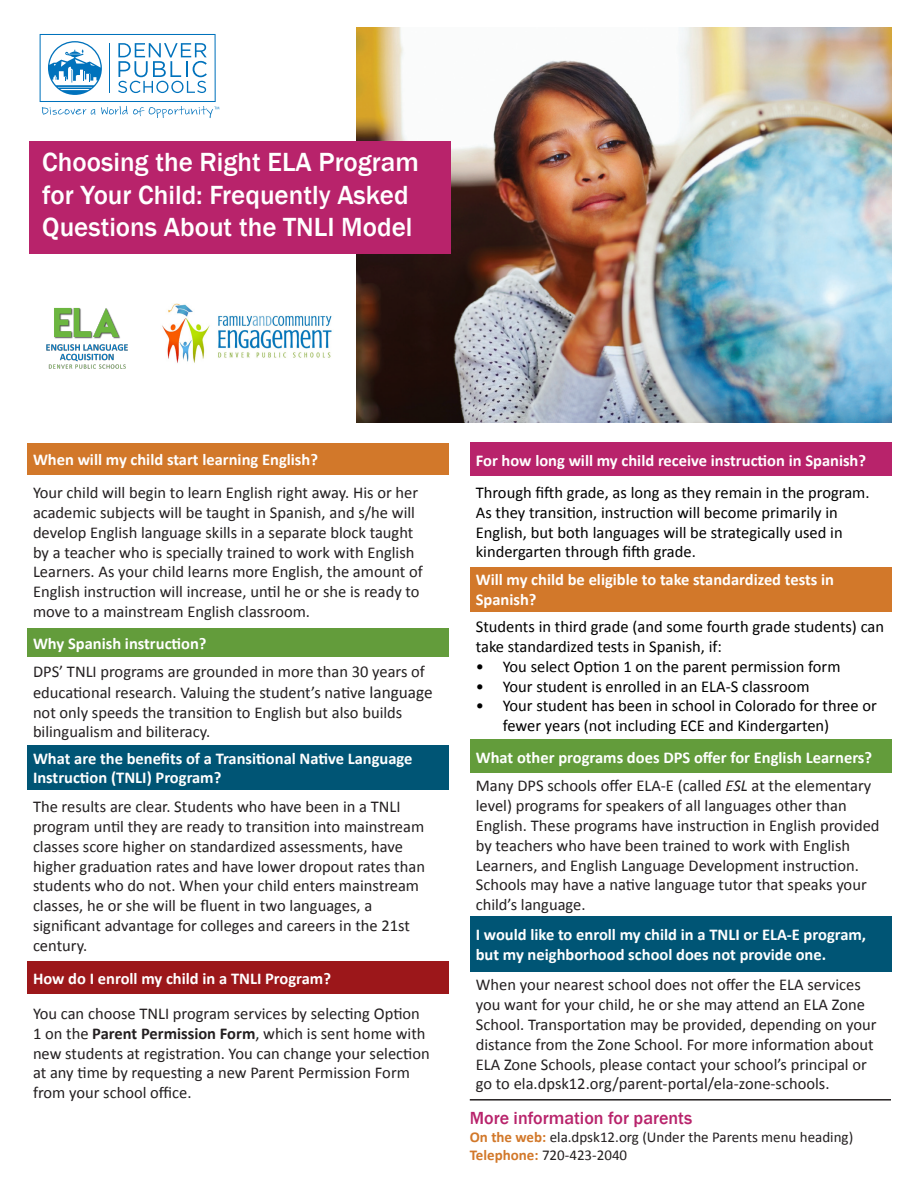
<style>
.page{position:relative;width:918px;height:1188px;background:#fff}
.page>*{position:absolute;margin:0;border:0;box-sizing:border-box;transform-origin:0 0}
.t1{font:500 27px/32.4px "Franklin Gothic";color:#fff}
.t2{font:500 18px "Franklin Gothic";color:#b8236b}
.t3{font:16.5px/19.8px "Calibri";color:#231f20}
.t4{font:16.5px/19.8px "Calibri";color:#000}
.t5{font:700 16.5px/19.8px "Calibri";color:#fff}
.t6{font:15px "Calibri";color:#231f20}
.s1{font-size:17.25px}
.s2{font-weight:700}
.s3{font-style:italic}
.s4{font-weight:700;color:#d2782a}
</style>
<div class="page">
<img style="left:356px;top:27px;width:536px;height:396px">
<svg style="left:40px;top:34px;width:179px;height:84px"></svg>
<div style="left:470px;top:443px;width:421px;height:33px;background:#b8236b"></div>
<div style="left:470px;top:567px;width:421px;height:44px;background:#d2782a"></div>
<div style="left:470px;top:740px;width:421px;height:33px;background:#639c3b"></div>
<div style="left:470px;top:916px;width:421px;height:56px;background:#005575"></div>
<div style="left:30px;top:141px;width:421px;height:112px;background:#b8236b"></div>
<div style="left:27px;top:443px;width:421px;height:31px;background:#d2782a"></div>
<div style="left:27px;top:628px;width:421px;height:29px;background:#639c3b"></div>
<div style="left:27px;top:745px;width:421px;height:44px;background:#005575"></div>
<div style="left:27px;top:961px;width:421px;height:33px;background:#9c171a"></div>
<hr style="left:470px;top:1099px;width:421px;height:2px;background:#231f20">
<img style="left:162px;top:303px;width:170px;height:60px">
<img style="left:46px;top:307px;width:82px;height:62px">
<p class="t1" style="left:42px;top:147px;width:378px">Choosing the Right ELA Program for Your Child: Frequently Asked<br>Questions About the TNLI Model</p>
<p class="t5" style="left:33px;top:449px;width:287px">When will my child start learning English?</p>
<p class="t3" style="left:33px;top:483px;width:391px">Your child will begin to learn English right away. His or her academic subjects will be taught in Spanish, and s/he will develop English language skills in a separate block taught by a teacher who is specially trained to work with English Learners. As your child learns more English, the amount of English instruction will increase, until he or she is ready to move to a mainstream English classroom.</p>
<p class="t5" style="left:33px;top:633px;width:175px">Why Spanish instruction?</p>
<p class="t3" style="left:33px;top:662px;width:401px">DPS’ TNLI programs are grounded in more than 30 years of educational research. Valuing the student’s native <span class="s1">language </span>not only speeds the transition to English but also builds bilingualism and biliteracy.</p>
<p class="t5" style="left:33px;top:748px;width:381px">What are the benefits of a Transitional Native Language<br>Instruction (TNLI) Program?</p>
<p class="t3" style="left:33px;top:797px;width:394px">The results are clear. Students who have been in a TNLI program until they are ready to transition into mainstream classes score higher on standardized assessments, have higher graduation rates and have lower dropout rates than students who do not. When your child enters mainstream classes, he or she will be fluent in two languages, a significant advantage for colleges and careers in the 21st century.</p>
<p class="t5" style="left:33px;top:968px;width:300px">How do I enroll my child in a TNLI Program?</p>
<p class="t3" style="left:33px;top:1004px;width:398px">You can choose TNLI program services by selecting Option 1 on the <span class="s2">Parent Permission Form</span>, which is sent home with new students at registration. You can change your selection at any time by requesting a new Parent Permission Form from your school office.</p>
<p class="t5" style="left:476px;top:450px;width:392px">For how long will my child receive instruction in Spanish?</p>
<p class="t4" style="left:476px;top:483px;width:395px">Through fifth grade, as long as they remain in the program.<br>As they transition, instruction will become primarily in English, but both languages will be strategically used in kindergarten through fifth grade.</p>
<p class="t5" style="left:476px;top:570px;width:360px">Will my child be eligible to take standardized tests in<br>Spanish?</p>
<p class="t4" style="left:476px;top:617px;width:410px">Students in third grade (and some fourth grade students) can take standardized tests in Spanish, if:</p>
<p class="t4" style="left:476px;top:656px;width:366px">• You select Option 1 on the parent permission form</p>
<p class="t4" style="left:476px;top:676px;width:335px">• Your student is enrolled in an ELA-S classroom</p>
<p class="t4" style="left:503px;top:696px;width:376px;text-indent:-27px">• Your student has been in school in Colorado for three or fewer years (not including ECE and Kindergarten)</p>
<p class="t5" style="left:476px;top:747px;width:398px">What other programs does DPS offer for English Learners?</p>
<p class="t3" style="left:476px;top:776px;width:405px">Many DPS schools offer ELA-E (called <span class="s3">ESL</span> at the elementary level) programs for speakers of all languages other than English. These programs have instruction in English provided by teachers who have been trained to work with English Learners, and English Language Development instruction.<br>Schools may have a native language tutor that speaks your child’s language.</p>
<p class="t5" style="left:476px;top:925px;width:392px">I would like to enroll my child in a TNLI or ELA-E program, but my neighborhood school does not provide one.</p>
<p class="t3" style="left:476px;top:975px;width:402px">When your nearest school does not offer the ELA services you want for your child, he or she may attend an ELA Zone School. Transportation may be provided, depending on your distance from the Zone School. For more information about ELA Zone Schools, please contact your school’s principal or go to ela.dpsk12.org/parent-portal/ela-zone-schools.</p>
<p class="t2" style="left:470px;top:1106px;width:224px">More information for parents</p>
<p class="t6" style="left:470px;top:1127px;width:385px"><span class="s4">On the web:</span> ela.dpsk12.org (Under the Parents menu heading)</p>
<p class="t6" style="left:470px;top:1145px;width:159px"><span class="s4">Telephone:</span> 720-423-2040</p>
</div>
